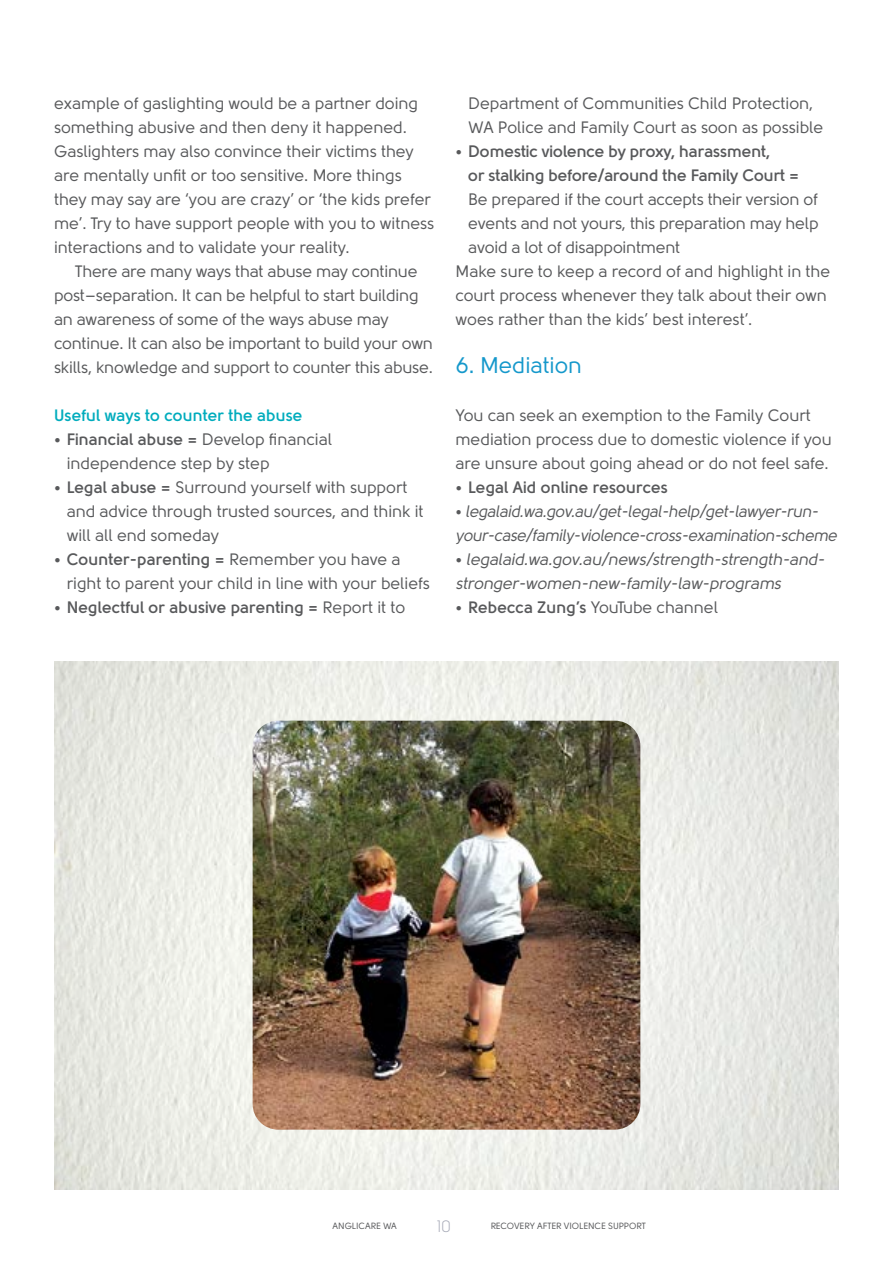
<style>
.page{position:relative;width:893px;height:1263px;background:#fff}
.page>*{position:absolute;margin:0;border:0;box-sizing:border-box;transform-origin:0 0}
.t1{font:22.5px "Solomon";color:#1598cb}
.t2{font:16.5px/24px "Solomon";color:#58595b}
.t3{font:700 16.5px/24px "Solomon";letter-spacing:-.01em;color:#58595b}
.t4{font:italic 16.5px/24px "Solomon";letter-spacing:-.02em;color:#58595b;scale:.96 1}
.t5{font:italic 16.5px/24px "Solomon";letter-spacing:-.02em;color:#58595b}
.t6{font:700 16.5px "Solomon";color:#00acbd}
.t7{font:16.5px "Solomon";color:#a8abb8}
.t8{font:9px "Solomon";color:#58595b}
.s1{font-weight:700}
.s2{font-weight:400}
.s3{font-style:normal}
</style>
<div class="page">
<img style="left:54px;top:661px;width:785px;height:528px">
<img style="left:253px;top:721px;width:387px;height:409px">
<p class="t2" style="left:54px;top:91px;width:382px">example of gaslighting would be a partner doing something abusive and then deny it happened.<br>Gaslighters may also convince their victims they are mentally unfit or too sensitive. More things they may say are ‘you are crazy’ or ‘the kids prefer me’. Try to have support people with you to witness interactions and to validate your reality.</p>
<p class="t2" style="left:54px;top:260px;width:380px;text-indent:21px">There are many ways that abuse may continue post–separation. It can be helpful to start building an awareness of some of the ways abuse may continue. It can also be important to build your own skills, knowledge and support to counter this abuse.</p>
<p class="t6" style="left:54px;top:406px;width:250px">Useful ways to counter the abuse</p>
<p class="t2" style="left:67px;top:428px;width:267px;text-indent:-13px">• <span class="s1">Financial abuse =</span> Develop financial independence step by step</p>
<p class="t2" style="left:67px;top:476px;width:358px;text-indent:-13px">• <span class="s1">Legal abuse =</span> Surround yourself with support and advice through trusted sources, and think it will all end someday</p>
<p class="t2" style="left:67px;top:548px;width:365px;text-indent:-13px">• <span class="s1">Counter-parenting =</span> Remember you have a right to parent your child in line with your beliefs</p>
<p class="t3" style="left:54px;top:595px;width:353px"><span class="s2">•</span> Neglectful or abusive parenting = <span class="s2">Report it to</span></p>
<p class="t2" style="left:468px;top:92px;width:356px">Department of Communities Child Protection,<br>WA Police and Family Court as soon as possible</p>
<p class="t3" style="left:468px;top:139px;width:333px;text-indent:-13px"><span class="s2">•</span> Domestic violence by proxy, harassment,<br>or stalking before/around the Family Court =</p>
<p class="t2" style="left:468px;top:188px;width:351px">Be prepared if the court accepts their version of</p>
<p class="t2" style="left:468px;top:212px;width:352px">events and not yours, this preparation may help</p>
<p class="t2" style="left:468px;top:236px;width:213px">avoid a lot of disappointment</p>
<p class="t2" style="left:455px;top:260px;width:376px">Make sure to keep a record of and highlight in the</p>
<p class="t2" style="left:455px;top:284px;width:373px">court process whenever they talk about their own</p>
<p class="t2" style="left:455px;top:308px;width:298px">woes rather than the kids’ best interest’.</p>
<h1 class="t1" style="left:455px;top:353px;width:128px">6. Mediation</h1>
<p class="t2" style="left:455px;top:403px;width:378px">You can seek an exemption to the Family Court mediation process due to domestic violence if you are unsure about going ahead or do not feel safe.</p>
<p class="t3" style="left:455px;top:475px;width:214px"><span class="s2">•</span> Legal Aid online resources</p>
<p class="t4" style="left:455px;top:499px;width:402px"><span class="s3">•</span> lega la id.wa .gov.a u/get-lega l-help/get-lawyer-run&shy;your-case/fa mily -violence-cross-exa mination-scheme</p>
<p class="t5" style="left:455px;top:547px;width:374px"><span class="s3">•</span> lega la id.wa .gov.a u/news/strength-strength-a nd&shy;stronger-women-new-family -law-programs</p>
<p class="t2" style="left:455px;top:595px;width:264px">• <span class="s1">Rebecca Zung’s</span> YouTube channel</p>
<p class="t8" style="left:333px;top:1221px;width:66px">ANGLICARE WA</p>
<p class="t7" style="left:436px;top:1217px;width:16px">10</p>
<p class="t8" style="left:491px;top:1221px;width:157px">RECOVERY AFTER VIOLENCE SUPPORT</p>
</div>
